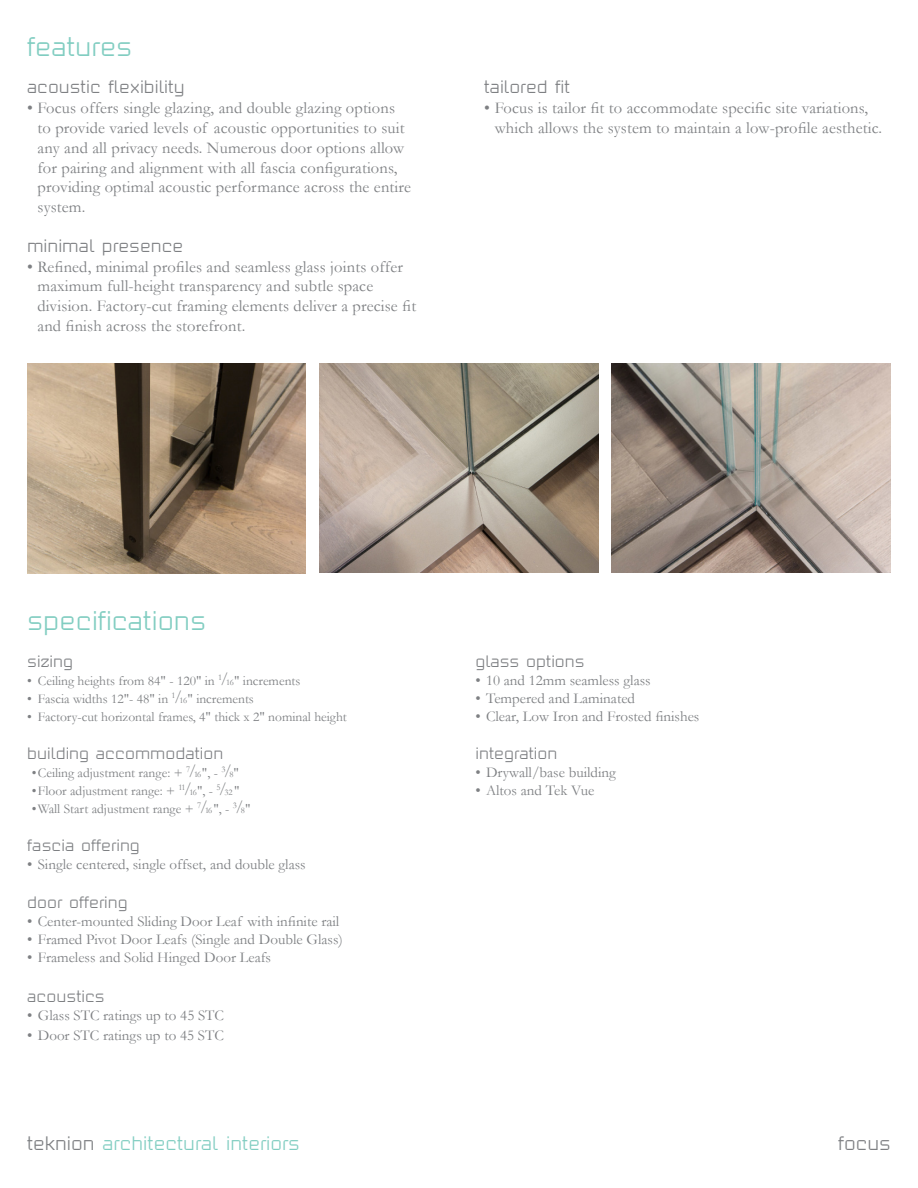
<style>
.page{position:relative;width:918px;height:1188px;background:#fff}
.page>*{position:absolute;margin:0;border:0;box-sizing:border-box;transform-origin:0 0}
.t1{font:27px "Teknion Modern AG";color:#81cdc1}
.t2{font:19.5px "Teknion Modern AG";color:#81cdc1}
.t3{font:19.5px "Teknion Modern AG";color:#7e8083}
.t4{font:18px "Teknion Modern AG";color:#7e8083}
.t5{font:16.5px/19.8px "Garamond";letter-spacing:.01em;color:#7e8083}
.t6{font:16.5px "Teknion Modern AG";color:#7e8083}
.t7{font:15px "Garamond";color:#7e8083}
.t8{font:13.5px "Garamond";color:#7e8083}
.s1{font-size:15px}
.s2{font-size:8.7px}
.s3{color:#7e8083}
</style>
<div class="page">
<img style="left:612px;top:363px;width:279px;height:210px">
<img style="left:319px;top:363px;width:280px;height:210px">
<img style="left:27px;top:363px;width:279px;height:210px">
<p class="t1" style="left:27px;top:32px;width:107px">features</p>
<p class="t4" style="left:27px;top:77px;width:159px">acoustic flexibility</p>
<p class="t5" style="left:38px;top:98px;width:375px;text-indent:-10px">• Focus offers single glazing, and double glazing options to provide varied levels of acoustic opportunities to suit any and all privacy needs. Numerous door options allow for pairing and alignment with all fascia configurations, providing optimal acoustic performance across the entire system.</p>
<p class="t4" style="left:27px;top:236px;width:158px">minimal presence</p>
<p class="t5" style="left:38px;top:256px;width:380px;text-indent:-10px">• Refined, minimal profiles and seamless glass joints offer maximum full-height transparency and subtle space division. Factory-cut framing elements deliver a precise fit and finish across the storefront.</p>
<p class="t4" style="left:484px;top:77px;width:87px">tailored fit</p>
<p class="t5" style="left:495px;top:98px;width:389px;text-indent:-10px">• Focus is tailor fit to accommodate specific site variations, which allows the system to maintain a low-profile aesthetic.</p>
<p class="t1" style="left:27px;top:606px;width:181px">specifications</p>
<p class="t6" style="left:27px;top:652px;width:47px">sizing</p>
<p class="t8" style="left:27px;top:672px;width:275px">• Ceiling heights from 84" - 120" in <sup>1</sup><span class="s1">/</span><span class="s2">16</span>" increments</p>
<p class="t8" style="left:27px;top:690px;width:228px">• Fascia widths 12"- 48" in <sup>1</sup><span class="s1">/</span><span class="s2">16</span>" increments</p>
<p class="t8" style="left:27px;top:708px;width:321px">• Factory-cut horizontal frames, 4" thick x 2" nominal height</p>
<p class="t6" style="left:27px;top:744px;width:198px">building accommodation</p>
<p class="t8" style="left:32px;top:763px;width:209px">•Ceiling adjustment range: + <sup>7</sup><span class="s1">/</span><span class="s2">16</span> ", - <sup>3</sup><span class="s1">/</span><span class="s2">8</span>"</p>
<p class="t8" style="left:32px;top:781px;width:209px">•Floor adjustment range: + <sup>11</sup><span class="s1">/</span><span class="s2">16</span>", - <sup>5</sup><span class="s1">/</span><span class="s2">32</span> "</p>
<p class="t8" style="left:32px;top:799px;width:220px">•Wall Start adjustment range + <sup>7</sup><span class="s1">/</span><span class="s2">16</span> ", - <sup>3</sup><span class="s1">/</span><span class="s2">8</span>"</p>
<p class="t6" style="left:27px;top:836px;width:114px">fascia offering</p>
<p class="t7" style="left:27px;top:854px;width:280px">• Single centered, single offset, and double glass</p>
<p class="t6" style="left:27px;top:893px;width:102px">door offering</p>
<p class="t7" style="left:27px;top:911px;width:314px">• Center-mounted Sliding Door Leaf with infinite rail</p>
<p class="t7" style="left:27px;top:929px;width:317px">• Framed Pivot Door Leafs (Single and Double Glass)</p>
<p class="t7" style="left:27px;top:947px;width:245px">• Frameless and Solid Hinged Door Leafs</p>
<p class="t6" style="left:27px;top:987px;width:79px">acoustics</p>
<p class="t7" style="left:27px;top:1005px;width:198px">• Glass STC ratings up to 45 STC</p>
<p class="t7" style="left:27px;top:1025px;width:198px">• Door STC ratings up to 45 STC</p>
<p class="t6" style="left:476px;top:652px;width:111px">glass options</p>
<p class="t7" style="left:476px;top:670px;width:177px">• 10 and 12mm seamless glass</p>
<p class="t7" style="left:476px;top:688px;width:161px">• Tempered and Laminated</p>
<p class="t7" style="left:476px;top:706px;width:225px">• Clear, Low Iron and Frosted finishes</p>
<p class="t6" style="left:476px;top:744px;width:83px">integration</p>
<p class="t7" style="left:476px;top:762px;width:142px">• Drywall/base building</p>
<p class="t7" style="left:476px;top:780px;width:120px">• Altos and Tek Vue</p>
<p class="t2" style="left:27px;top:1132px;width:275px"><span class="s3">teknion</span> architectural interiors</p>
<p class="t3" style="left:838px;top:1132px;width:54px">focus</p>
</div>
